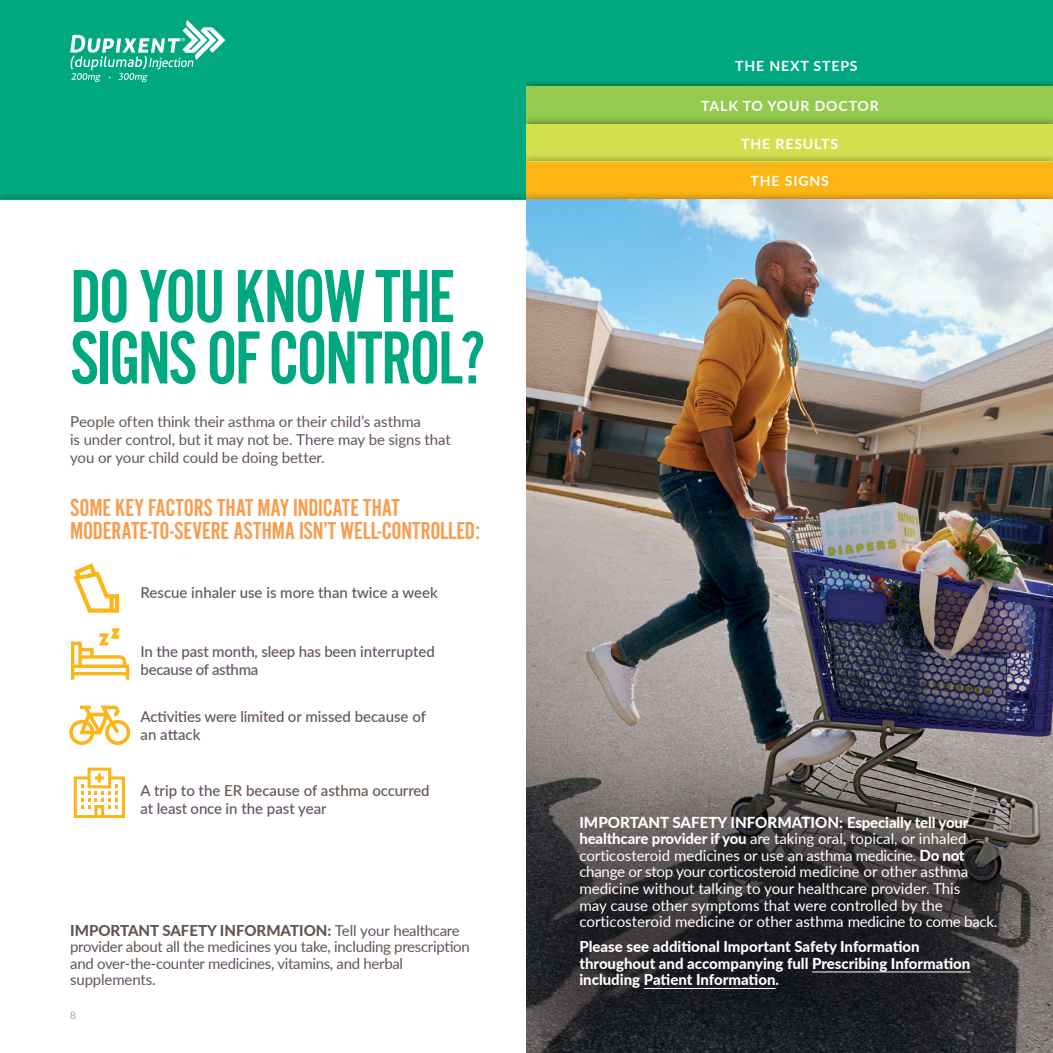
<style>
.page{position:relative;width:1053px;height:1053px;background:#fff}
.page>*{position:absolute;margin:0;border:0;box-sizing:border-box;transform-origin:0 0}
.t1{font:78px/61.5px "Alternate Got No 2 D";letter-spacing:-.03em;color:#00a880}
.t2{font:25.5px/22.5px "Alternate Got No 2 D";letter-spacing:-.01em;color:#f89c4d}
.t3{font:15.15px/16.6px "Lato";color:#fff}
.t4{font:800 15.15px "Lato";color:#fff}
.t5{font:15px/16.5px "Lato";letter-spacing:-.015em;color:#63554f}
.t6{font:500 15px/18px "Lato";letter-spacing:-.005em;color:#63554f}
.t7{font:800 15px/16.5px "Lato";color:#fff}
.t8{font:15px/16.6px "Lato";color:#fff}
.t9{font:700 14.1px "Lato";letter-spacing:.06em;color:#fff}
.t10{font:300 10.5px "Lato";color:#63554f}
.s1{font-weight:800}
.s2{font-size:15px}
.s3{font-weight:800;font-size:15.15px}
</style>
<div class="page">
<div style="left:0;top:0;width:526px;height:200px;background:#00a880"></div>
<div style="left:526px;top:0;width:527px;height:103px;background:#00a880"></div>
<div style="left:526px;top:86px;width:527px;height:38px;background:#96ca4f"></div>
<div style="left:526px;top:124px;width:527px;height:38px;background:#d3df4e"></div>
<div style="left:526px;top:162px;width:527px;height:38px;background:#fcb515"></div>
<div style="left:0;top:191px;width:526px;height:9px;background:#000;opacity:.75"></div>
<hr style="left:0;top:199px;width:526px;height:1px;background:#fff">
<div style="left:526px;top:191px;width:527px;height:9px;background:#000;opacity:.75"></div>
<hr style="left:526px;top:199px;width:527px;height:1px;background:#fff">
<div style="left:526px;top:153px;width:527px;height:9px;background:#000;opacity:.75"></div>
<hr style="left:526px;top:162px;width:527px;height:1px;background:#fff">
<div style="left:526px;top:115px;width:527px;height:9px;background:#000;opacity:.75"></div>
<hr style="left:526px;top:124px;width:527px;height:1px;background:#fff">
<div style="left:526px;top:77px;width:527px;height:9px;background:#000;opacity:.75"></div>
<hr style="left:526px;top:86px;width:527px;height:1px;background:#fff">
<img style="left:526px;top:200px;width:527px;height:853px">
<svg style="left:70px;top:20px;width:155px;height:62px"></svg>
<svg style="left:73px;top:563px;width:46px;height:50px"></svg>
<svg style="left:71px;top:628px;width:58px;height:52px"></svg>
<svg style="left:74px;top:768px;width:51px;height:50px"></svg>
<svg style="left:69px;top:706px;width:61px;height:39px"></svg>
<hr style="left:812px;top:972px;width:158px;height:1px;background:#fff">
<hr style="left:644px;top:988px;width:132px;height:1px;background:#fff">
<h1 class="t1" style="left:70px;top:267px;width:418px">DO YOU KNOW THE<br>SIGNS OF CONTROL?</h1>
<p class="t5" style="left:70px;top:412px;width:382px;line-height:18px">People often think their asthma or their child’s asthma<br>is under control, but it may not be. There may be signs that you or your child could be doing better.</p>
<h2 class="t2" style="left:70px;top:497px;width:411px">SOME KEY FACTORS THAT MAY INDICATE THAT<br>MODERATE-TO-SEVERE ASTHMA ISN’T WELL-CONTROLLED:</h2>
<p class="t6" style="left:141px;top:583px;width:299px">Rescue inhaler use is more than twice a week</p>
<p class="t6" style="left:141px;top:642px;width:296px">In the past month, sleep has been interrupted because of asthma</p>
<p class="t6" style="left:141px;top:707px;width:287px">Activities were limited or missed because of an attack</p>
<p class="t6" style="left:141px;top:781px;width:290px">A trip to the ER because of asthma occurred at least once in the past year</p>
<p class="t5" style="left:70px;top:922px;width:401px"><span class="s1">IMPORTANT SAFETY INFORMATION:</span> Tell your healthcare provider about all the medicines you take, including prescription and over-the-counter medicines, vitamins, and herbal supplements.</p>
<p class="t10" style="left:70px;top:1008px;width:8px">8</p>
<p class="t9" style="left:735px;top:56px;width:124px">THE NEXT STEPS</p>
<p class="t9" style="left:701px;top:95px;width:179px">TALK TO YOUR DOCTOR</p>
<p class="t9" style="left:741px;top:133px;width:98px">THE RESULTS</p>
<p class="t9" style="left:751px;top:171px;width:80px">THE SIGNS</p>
<p class="t4" style="left:579px;top:811px;width:391px">IMPORTANT SAFETY INFORMATION: <span class="s2">Especially tell your</span></p>
<p class="t8" style="left:579px;top:830px;width:389px"><span class="s1">healthcare provider if you</span> are taking oral, topical, or inhaled corticosteroid medicines or use an asthma medicine. <span class="s3">Do not</span></p>
<p class="t3" style="left:579px;top:863px;width:420px">change or stop your corticosteroid medicine or other asthma medicine without talking to your healthcare provider. This<br>may cause other symptoms that were controlled by the corticosteroid medicine or other asthma medicine to come back.</p>
<p class="t7" style="left:579px;top:938px;width:393px">Please see additional Important Safety Information throughout and accompanying full Prescribing Information including Patient Information.</p>
</div>
